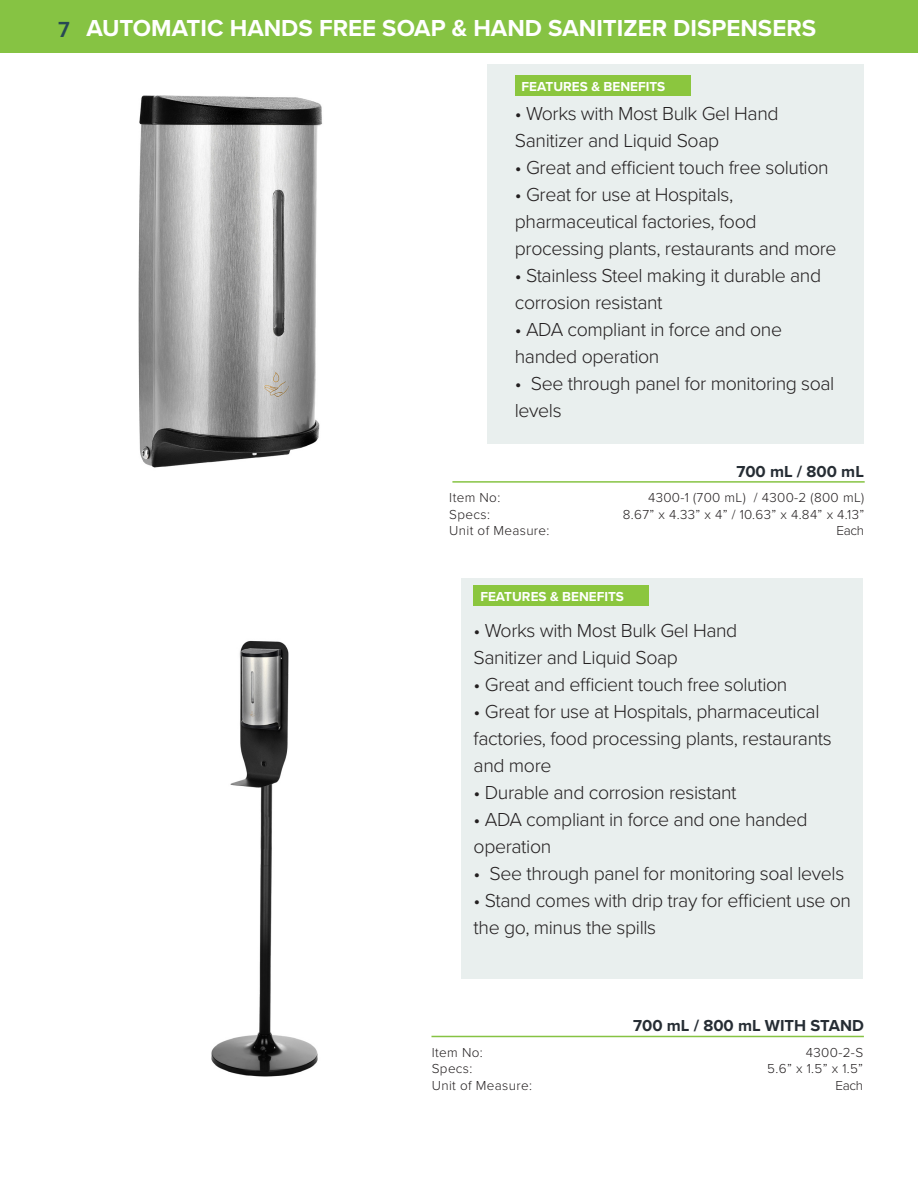
<style>
.page{position:relative;width:918px;height:1188px;background:#fff}
.page>*{position:absolute;margin:0;border:0;box-sizing:border-box;transform-origin:0 0}
.t1{font:700 24px "Proxima Nova";color:#fff}
.t2{font:700 21px "Roboto";color:#274854}
.t3{font:300 19.5px/27px "Proxima Nova";letter-spacing:-.02em;color:#231f20}
.t4{font:700 16.5px "Proxima Nova";color:#262d34}
.Table{font:300 13.5px "Proxima Nova";letter-spacing:.025em;color:#231f20}
.t5{font:700 13.5px "Proxima Nova";color:#fff}
</style>
<div class="page">
<div style="left:0;top:0;width:918px;height:53px;background:#86c343"></div>
<img style="left:138px;top:95px;width:184px;height:373px">
<div style="left:487px;top:64px;width:377px;height:379px;background:#e9efee"></div>
<div style="left:515px;top:75px;width:175px;height:21px;background:#8bc63e"></div>
<hr style="left:452px;top:481px;width:413px;height:2px;background:#86c343">
<img style="left:211px;top:640px;width:107px;height:437px">
<div style="left:461px;top:578px;width:402px;height:401px;background:#e9efee"></div>
<div style="left:474px;top:585px;width:175px;height:21px;background:#8bc63e"></div>
<hr style="left:431px;top:1036px;width:433px;height:1px;background:#86c343">
<p class="t2" style="left:58px;top:14px;width:14px">7</p>
<p class="t1" style="left:86px;top:11px;width:731px">AUTOMATIC HANDS FREE SOAP &amp; HAND SANITIZER DISPENSERS</p>
<p class="t5" style="left:522px;top:76px;width:145px">FEATURES &amp; BENEFITS</p>
<p class="t3" style="left:515px;top:98px;width:265px">• Works with Most Bulk Gel Hand</p>
<p class="t3" style="left:515px;top:125px;width:206px">Sanitizer and Liquid Soap</p>
<p class="t3" style="left:515px;top:152px;width:315px">• Great and efficient touch free solution</p>
<p class="t3" style="left:515px;top:179px;width:220px">• Great for use at Hospitals,</p>
<p class="t3" style="left:515px;top:206px;width:243px">pharmaceutical factories, food</p>
<p class="t3" style="left:515px;top:233px;width:323px">processing plants, restaurants and more</p>
<p class="t3" style="left:515px;top:260px;width:308px">• Stainless Steel making it durable and corrosion resistant</p>
<p class="t3" style="left:515px;top:314px;width:269px">• ADA compliant in force and one</p>
<p class="t3" style="left:515px;top:341px;width:146px">handed operation</p>
<p class="t3" style="left:515px;top:368px;width:321px">• See through panel for monitoring soal levels</p>
<p class="Table" style="left:449px;top:488px;width:52px">Item No:</p>
<p class="Table" style="left:449px;top:504px;width:42px">Specs:</p>
<p class="Table" style="left:449px;top:521px;width:102px">Unit of Measure:</p>
<p class="t4" style="left:736px;top:459px;width:129px">700 mL / 800 mL</p>
<p class="Table" style="left:648px;top:488px;width:218px">4300-1 (700 mL) / 4300-2 (800 mL)</p>
<p class="Table" style="left:623px;top:504px;width:243px">8.67” x 4.33” x 4” / 10.63” x 4.84” x 4.13”</p>
<p class="Table" style="left:837px;top:521px;width:29px">Each</p>
<p class="t5" style="left:480px;top:587px;width:145px">FEATURES &amp; BENEFITS</p>
<p class="t3" style="left:474px;top:616px;width:265px">• Works with Most Bulk Gel Hand</p>
<p class="t3" style="left:474px;top:643px;width:206px">Sanitizer and Liquid Soap</p>
<p class="t3" style="left:474px;top:670px;width:315px">• Great and efficient touch free solution</p>
<p class="t3" style="left:474px;top:697px;width:347px">• Great for use at Hospitals, pharmaceutical</p>
<p class="t3" style="left:474px;top:724px;width:360px">factories, food processing plants, restaurants</p>
<p class="t3" style="left:474px;top:751px;width:79px">and more</p>
<p class="t3" style="left:474px;top:778px;width:265px">• Durable and corrosion resistant</p>
<p class="t3" style="left:474px;top:805px;width:336px">• ADA compliant in force and one handed</p>
<p class="t3" style="left:474px;top:832px;width:79px">operation</p>
<p class="t3" style="left:474px;top:859px;width:372px">• See through panel for monitoring soal levels</p>
<p class="t3" style="left:474px;top:886px;width:379px">• Stand comes with drip tray for efficient use on the go, minus the spills</p>
<p class="Table" style="left:432px;top:1042px;width:52px">Item No:</p>
<p class="Table" style="left:432px;top:1059px;width:42px">Specs:</p>
<p class="Table" style="left:432px;top:1075px;width:102px">Unit of Measure:</p>
<p class="t4" style="left:633px;top:1013px;width:232px">700 mL / 800 mL WITH STAND</p>
<p class="Table" style="left:806px;top:1042px;width:59px">4300-2-S</p>
<p class="Table" style="left:767px;top:1059px;width:97px">5.6” x 1.5” x 1.5”</p>
<p class="Table" style="left:836px;top:1075px;width:29px">Each</p>
</div>
